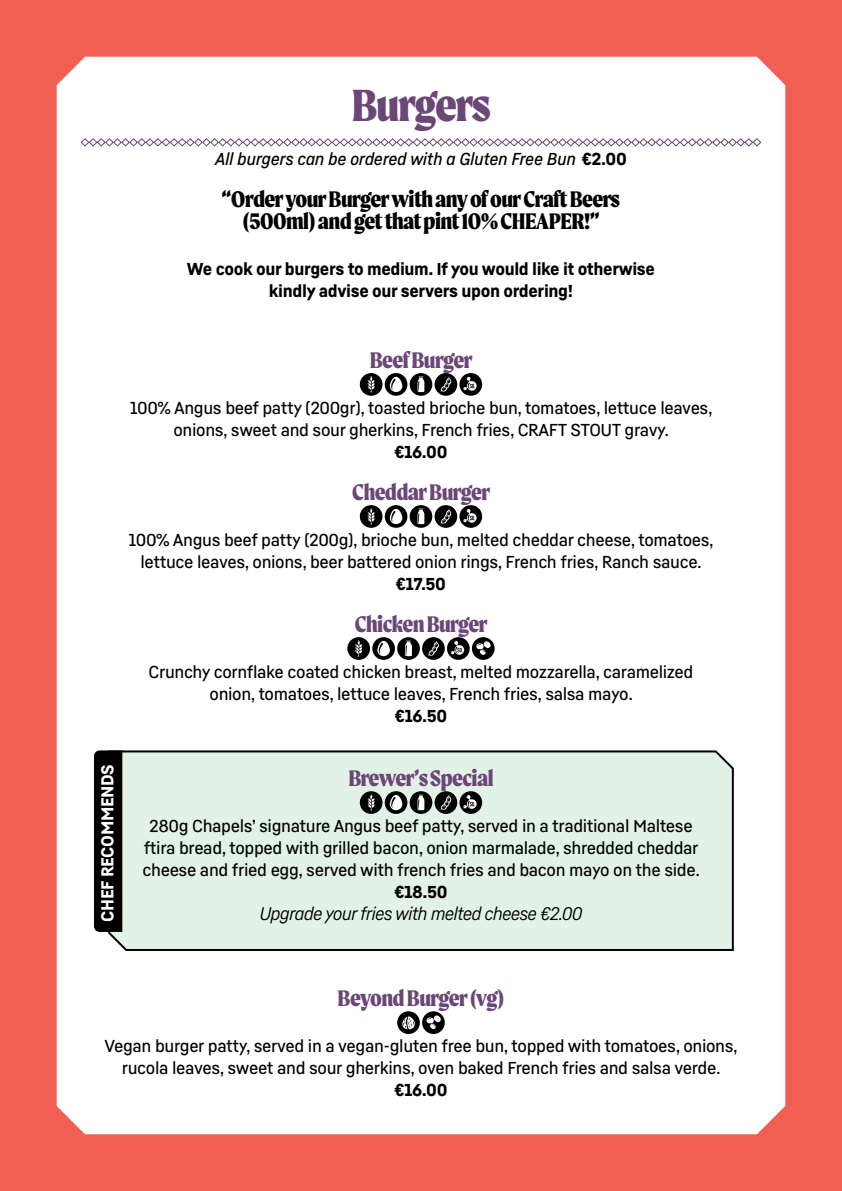
<style>
.page{position:relative;width:842px;height:1191px;background:#f15f53}
.page>*{position:absolute;margin:0;border:0;box-sizing:border-box;transform-origin:0 0}
.t1{font:800 48px "Moret";letter-spacing:-.03em;color:#6b4777}
.t2{font:800 24px/22px "Moret";letter-spacing:-.025em;color:#000;text-align:center}
.t3{font:800 24px "Moret";letter-spacing:-.025em;color:#6b4777}
.t4{font:italic 18px "Fabrikat Normal";letter-spacing:-.05em;color:#000}
.t5{font:500 17px/22px "Fabrikat Normal";letter-spacing:-.025em;color:#000;text-align:center}
.t6{font:900 17px/22px "Fabrikat Normal";letter-spacing:-.025em;color:#000;text-align:center}
.t7{font:italic 500 17px "Fabrikat Normal";letter-spacing:-.025em;color:#000}
.t8{font:900 17px "Fabrikat Normal";letter-spacing:-.025em;color:#fff}
.s1{font-weight:900;font-style:normal}
</style>
<div class="page">
<div style="left:57px;top:57px;width:728px;height:1077px;background:#fff"></div>
<svg style="left:80px;top:138px;width:682px;height:9px;background:#d5cbd8"></svg>
<div style="left:107px;top:749px;width:628px;height:203px;background:#e3f2e7"></div>
<div style="left:94px;top:750px;width:28px;height:182px;background:#000"></div>
<div style="left:360px;top:373px;width:22px;height:23px;background:#000;border-radius:50%"></div>
<svg style="left:367px;top:376px;width:8px;height:16px"></svg>
<svg style="left:385px;top:373px;width:22px;height:23px"></svg>
<div style="left:390px;top:377px;width:12px;height:15px;background:#fff;border-radius:6px"></div>
<svg style="left:391px;top:379px;width:4px;height:11px"></svg>
<svg style="left:410px;top:373px;width:22px;height:23px"></svg>
<svg style="left:418px;top:376px;width:6px;height:16px"></svg>
<div style="left:435px;top:373px;width:22px;height:23px;background:#000;border-radius:50%"></div>
<svg style="left:440px;top:377px;width:11px;height:15px"></svg>
<div style="left:459px;top:373px;width:23px;height:23px;background:#000;border-radius:50%"></div>
<svg style="left:463px;top:377px;width:14px;height:14px"></svg>
<div style="left:360px;top:505px;width:22px;height:23px;background:#000;border-radius:50%"></div>
<svg style="left:367px;top:508px;width:8px;height:16px"></svg>
<svg style="left:385px;top:505px;width:22px;height:23px"></svg>
<div style="left:390px;top:509px;width:12px;height:15px;background:#fff;border-radius:6px"></div>
<svg style="left:391px;top:511px;width:4px;height:11px"></svg>
<svg style="left:410px;top:505px;width:22px;height:23px"></svg>
<svg style="left:418px;top:508px;width:6px;height:16px"></svg>
<div style="left:435px;top:505px;width:22px;height:23px;background:#000;border-radius:50%"></div>
<svg style="left:440px;top:509px;width:11px;height:15px"></svg>
<svg style="left:459px;top:505px;width:23px;height:23px"></svg>
<svg style="left:463px;top:509px;width:14px;height:14px"></svg>
<div style="left:347px;top:637px;width:23px;height:23px;background:#000;border-radius:50%"></div>
<svg style="left:355px;top:640px;width:7px;height:16px"></svg>
<svg style="left:372px;top:637px;width:23px;height:23px"></svg>
<svg style="left:377px;top:641px;width:13px;height:15px"></svg>
<svg style="left:379px;top:643px;width:4px;height:11px"></svg>
<div style="left:397px;top:637px;width:23px;height:23px;background:#000;border-radius:50%"></div>
<svg style="left:405px;top:640px;width:7px;height:16px"></svg>
<div style="left:422px;top:637px;width:23px;height:23px;background:#000;border-radius:50%"></div>
<svg style="left:428px;top:641px;width:11px;height:15px"></svg>
<div style="left:447px;top:637px;width:23px;height:23px;background:#000;border-radius:50%"></div>
<svg style="left:451px;top:641px;width:13px;height:14px"></svg>
<svg style="left:472px;top:637px;width:23px;height:23px"></svg>
<svg style="left:475px;top:640px;width:17px;height:15px"></svg>
<div style="left:360px;top:791px;width:22px;height:23px;background:#000;border-radius:50%"></div>
<svg style="left:367px;top:794px;width:8px;height:16px"></svg>
<svg style="left:385px;top:791px;width:22px;height:23px"></svg>
<div style="left:390px;top:795px;width:12px;height:15px;background:#fff;border-radius:6px"></div>
<svg style="left:391px;top:797px;width:4px;height:11px"></svg>
<svg style="left:410px;top:791px;width:22px;height:23px"></svg>
<svg style="left:418px;top:794px;width:6px;height:16px"></svg>
<div style="left:435px;top:791px;width:22px;height:23px;background:#000;border-radius:50%"></div>
<svg style="left:440px;top:795px;width:11px;height:15px"></svg>
<div style="left:459px;top:791px;width:23px;height:23px;background:#000;border-radius:50%"></div>
<svg style="left:463px;top:795px;width:14px;height:14px"></svg>
<div style="left:397px;top:1011px;width:23px;height:23px;background:#000;border-radius:50%"></div>
<svg style="left:402px;top:1016px;width:13px;height:13px"></svg>
<svg style="left:422px;top:1011px;width:23px;height:23px"></svg>
<svg style="left:425px;top:1014px;width:17px;height:15px"></svg>
<h1 class="t1" style="left:351px;top:77px;width:140px">Burgers</h1>
<p class="t7" style="left:215px;top:148px;width:413px">All burgers can be ordered with a Gluten Free Bun <span class="s1">€2.00</span></p>
<h2 class="t2" style="left:222px;top:188px;width:400px">“Order your Burger with any of our Craft Beers (500ml) and get that pint 10% CHEAPER!”</h2>
<p class="t6" style="left:187px;top:258px;width:470px">We cook our burgers to medium. If you would like it otherwise kindly advise our servers upon ordering!</p>
<h2 class="t3" style="left:370px;top:346px;width:104px">Beef Burger</h2>
<p class="t5" style="left:130px;top:396px;width:584px">100% Angus beef patty (200gr), toasted brioche bun, tomatoes, lettuce leaves, onions, sweet and sour gherkins, French fries, CRAFT STOUT gravy.</p>
<p class="t6" style="left:394px;top:440px;width:55px">€16.00</p>
<h2 class="t3" style="left:352px;top:478px;width:140px">Cheddar Burger</h2>
<p class="t5" style="left:129px;top:528px;width:587px">100% Angus beef patty (200g), brioche bun, melted cheddar cheese, tomatoes, lettuce leaves, onions, beer battered onion rings, French fries, Ranch sauce.</p>
<p class="t6" style="left:396px;top:572px;width:52px">€17.50</p>
<h2 class="t3" style="left:354px;top:610px;width:135px">Chicken Burger</h2>
<p class="t5" style="left:149px;top:660px;width:546px">Crunchy cornflake coated chicken breast, melted mozzarella, caramelized onion, tomatoes, lettuce leaves, French fries, salsa mayo.</p>
<p class="t6" style="left:395px;top:704px;width:54px">€16.50</p>
<p class="t8" style="left:96px;top:921px;width:159px;rotate:-90deg">CHEF RECOMMENDS</p>
<h2 class="t3" style="left:348px;top:764px;width:147px">Brewer’s Special</h2>
<p class="t5" style="left:143px;top:814px;width:559px">280g Chapels’ signature Angus beef patty, served in a traditional Maltese ftira bread, topped with grilled bacon, onion marmalade, shredded cheddar cheese and fried egg, served with french fries and bacon mayo on the side.</p>
<p class="t6" style="left:394px;top:880px;width:55px">€18.50</p>
<p class="t4" style="left:259px;top:901px;width:325px">Upgrade your fries with melted cheese €2.00</p>
<h2 class="t3" style="left:338px;top:984px;width:168px">Beyond Burger (vg)</h2>
<p class="t5" style="left:105px;top:1034px;width:635px">Vegan burger patty, served in a vegan-gluten free bun, topped with tomatoes, onions, rucola leaves, sweet and sour gherkins, oven baked French fries and salsa verde.</p>
<p class="t6" style="left:394px;top:1078px;width:55px">€16.00</p>
</div>
